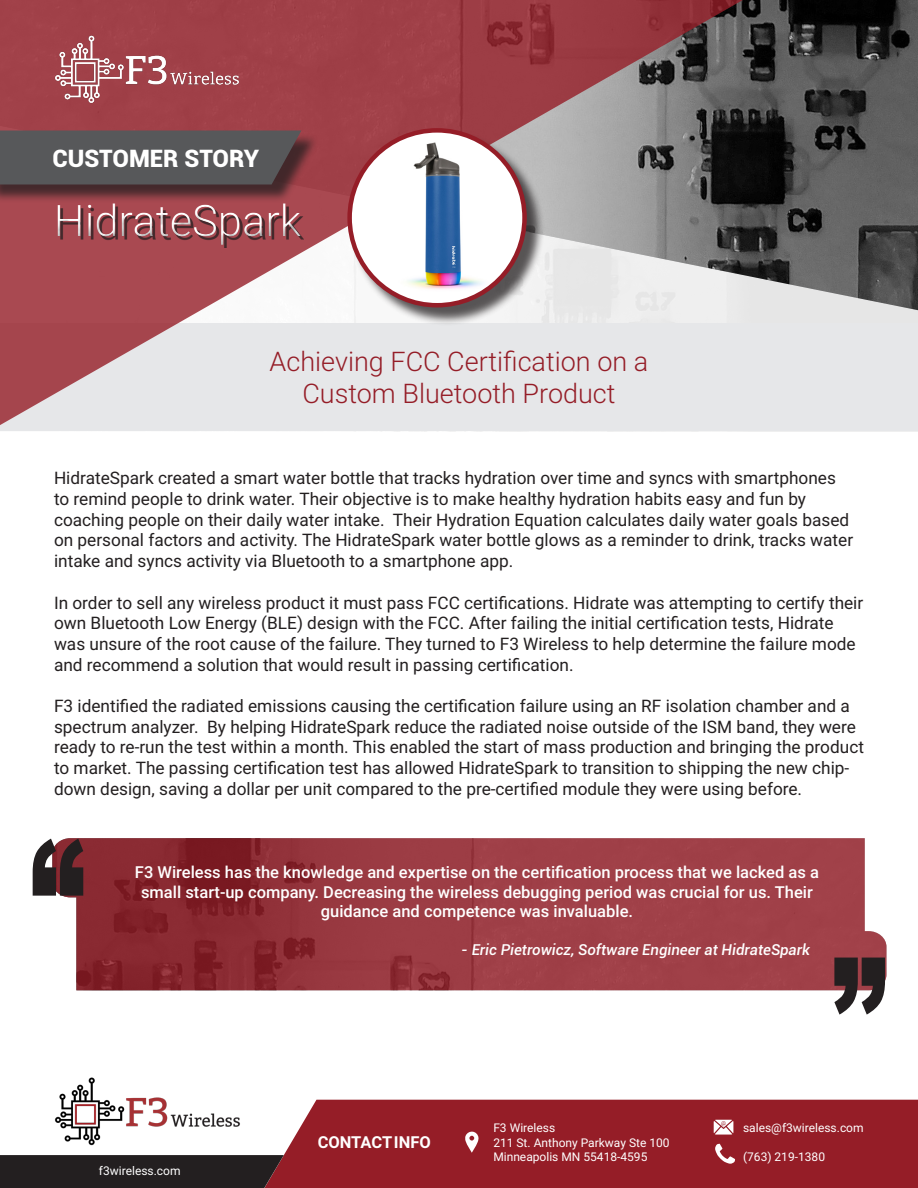
<style>
.page{position:relative;width:918px;height:1188px;background:#fff}
.page>*{position:absolute;margin:0;border:0;box-sizing:border-box;transform-origin:0 0}
.t1{font:900 143.1px "Arial";color:#231f20;scale:.77 1}
.t2{font:300 43.5px "Roboto";color:#fff}
.t3{font:300 27px/32.4px "Roboto";color:#951d27;text-align:center}
.t4{font:900 24px "Roboto";color:#fff}
.t5{font:17.25px/20.7px "Roboto";color:#231f20}
.t6{font:500 16.5px/19.8px "Roboto";color:#fff;text-align:center}
.t7{font:700 16.5px "Roboto";color:#fff}
.t8{font:italic 500 15px "Roboto";color:#fff}
.t9{font:12px "Roboto";color:#fff}
.t10{font:5.4px "Roboto";color:#951d27}
</style>
<div class="page">
<svg style="left:52px;top:838px;width:834px;height:152px;background:#9a3e45"></svg>
<div style="left:284px;top:1100px;width:634px;height:88px;background:#951d27"></div>
<div style="left:0;top:1155px;width:284px;height:33px;background:#231f20"></div>
<svg style="left:714px;top:1120px;width:19px;height:15px"></svg>
<svg style="left:465px;top:1131px;width:14px;height:22px"></svg>
<svg style="left:715px;top:1144px;width:20px;height:20px"></svg>
<img style="left:32px;top:1077px;width:235px;height:87px">
<div style="left:0;top:323px;width:918px;height:108px;background:#e6e7e9"></div>
<img style="left:766px;top:0;width:152px;height:310px">
<svg style="left:0;top:0;width:766px;height:432px"></svg>
<div style="left:0;top:133px;width:319px;height:70px;background:#231f20;opacity:.75"></div>
<div style="left:0;top:131px;width:301px;height:54px;background:#57585a"></div>
<div style="left:47px;top:192px;width:261px;height:60px;background:#fff;opacity:.75"></div>
<div style="left:49px;top:196px;width:262px;height:60px;background:#231f20;opacity:.75"></div>
<img style="left:31px;top:16px;width:236px;height:106px">
<div style="left:350px;top:130px;width:195px;height:196px;background:#231f20;opacity:.75"></div>
<svg style="left:350px;top:130px;width:175px;height:175px"></svg>
<img style="left:362px;top:135px;width:162px;height:162px">
<div style="left:347px;top:128px;width:180px;height:179px;border:4px solid #951d27;border-radius:50%"></div>
<p class="t4" style="left:52px;top:141px;width:208px">CUSTOMER STORY</p>
<h2 class="t2" style="left:54px;top:190px;width:249px">HidrateSpark</h2>
<p class="t3" style="left:270px;top:344px;width:380px">Achieving FCC Certification on a<br>Custom Bluetooth Product</p>
<p class="t5" style="left:54px;top:467px;width:801px">HidrateSpark created a smart water bottle that tracks hydration over time and syncs with smartphones to remind people to drink water. Their objective is to make healthy hydration habits easy and fun by coaching people on their daily water intake. Their Hydration Equation calculates daily water goals based on personal factors and activity. The HidrateSpark water bottle glows as a reminder to drink, tracks water intake and syncs activity via Bluetooth to a smartphone app.</p>
<p class="t5" style="left:54px;top:591px;width:811px">In order to sell any wireless product it must pass FCC certifications. Hidrate was attempting to certify their own Bluetooth Low Energy (BLE) design with the FCC. After failing the initial certification tests, Hidrate was unsure of the root cause of the failure. They turned to F3 Wireless to help determine the failure mode and recommend a solution that would result in passing certification.</p>
<p class="t5" style="left:54px;top:695px;width:811px">F3 identified the radiated emissions causing the certification failure using an RF isolation chamber and a spectrum analyzer. By helping HidrateSpark reduce the radiated noise outside of the ISM band, they were ready to re-run the test within a month. This enabled the start of mass production and bringing the product to market. The passing certification test has allowed HidrateSpark to transition to shipping the new chip&shy;down design, saving a dollar per unit compared to the pre-certified module they were using before.</p>
<p class="t1" style="left:30px;top:788px;width:73px">“</p>
<p class="t6" style="left:135px;top:861px;width:686px">F3 Wireless has the knowledge and expertise on the certification process that we lacked as a small start-up company. Decreasing the wireless debugging period was crucial for us. Their guidance and competence was invaluable.</p>
<p class="t8" style="left:461px;top:939px;width:350px">- Eric Pietrowicz, Software Engineer at HidrateSpark</p>
<p class="t1" style="left:831px;top:907px;width:73px">”</p>
<p class="t9" style="left:99px;top:1162px;width:83px">f3wireless.com</p>
<p class="t7" style="left:318px;top:1131px;width:115px">CONTACT INFO</p>
<p class="t9" style="left:493px;top:1120px;width:63px">F3 Wireless</p>
<p class="t9" style="left:493px;top:1134px;width:178px">211 St. Anthony Parkway Ste 100</p>
<p class="t9" style="left:493px;top:1148px;width:156px">Minneapolis MN 55418-4595</p>
<p class="t10" style="left:721px;top:1119px;width:6px">@</p>
<p class="t9" style="left:743px;top:1119px;width:122px">sales@f3wireless.com</p>
<p class="t9" style="left:743px;top:1148px;width:83px">(763) 219-1380</p>
</div>
